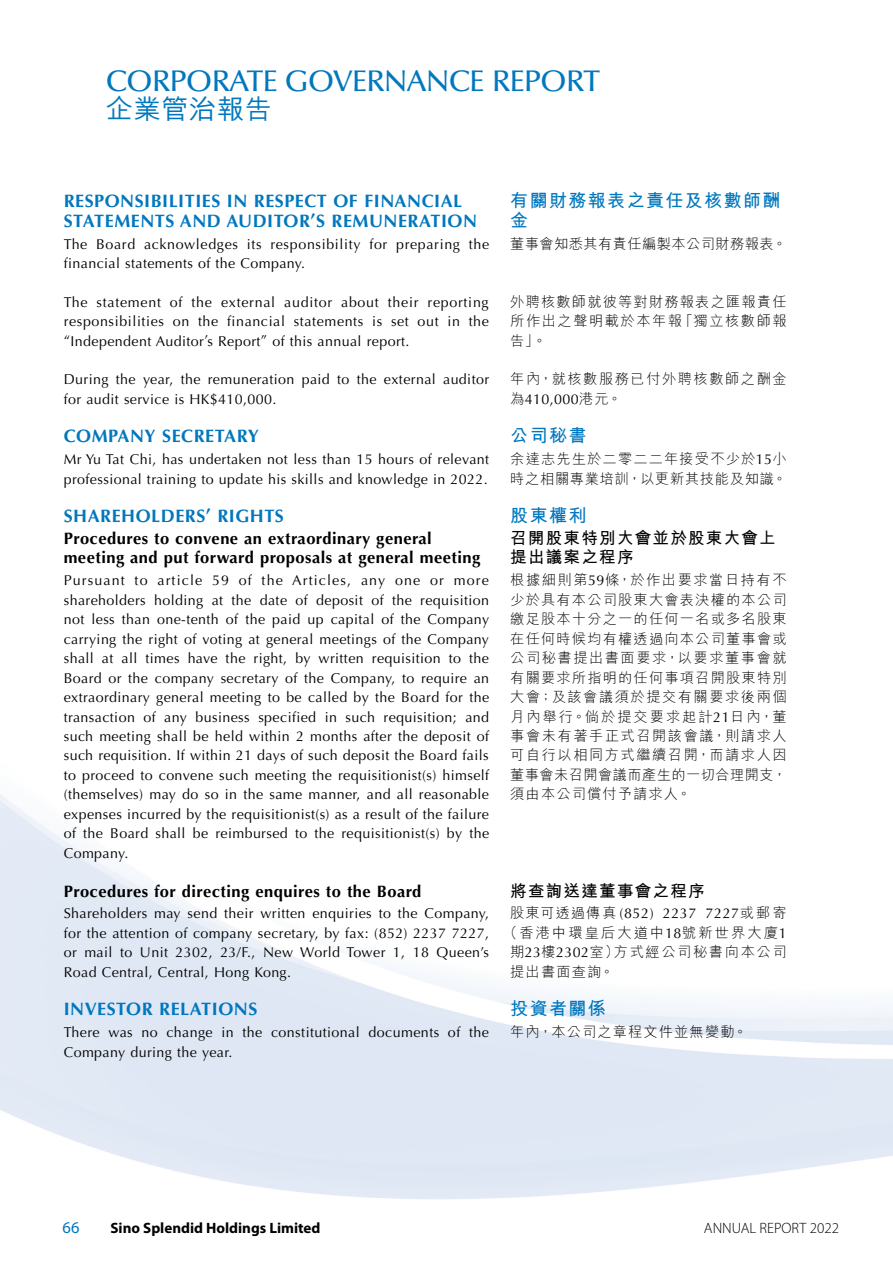
<style>
.page{position:relative;width:893px;height:1263px;background:#fff}
.page>*{position:absolute;margin:0;border:0;box-sizing:border-box;transform-origin:0 0}
.t1{font:500 30px "Optima LT Std";letter-spacing:-.025em;color:#0077be}
.t2{font:500 27px "M Hei HK";letter-spacing:.03em;color:#0077be}
.t3{font:700 18px/19.5px "Optima LT Std";letter-spacing:.03em;color:#0077be}
.t4{font:700 18px/19.5px "M Hei HK";letter-spacing:.08em;color:#0077be}
.t5{font:700 16.5px/19.5px "Optima LT Std";letter-spacing:.03em;color:#000}
.t6{font:700 16.5px/19.5px "M Hei HK";letter-spacing:.08em;color:#000}
.t7{font:16.5px "Myriad Pro";color:#0077be}
.t8{font:700 15px "Myriad Pro";color:#000}
.t9{font:300 15px "Myriad Pro";color:#000}
.t10{font:14.25px/19.5px "Optima LT Std";letter-spacing:.03em;color:#000}
.t11{font:300 14.25px/19.5px "M Hei HK";letter-spacing:.08em;color:#000;text-align:justify}
.t12{font:300 14.25px "M Hei HK";letter-spacing:.03em;color:#000}
.t13{font:300 14.25px "M Hei HK";letter-spacing:.105em;color:#000}
.s1{font-family:"M Hei HK";font-weight:300}
.s2{font-family:"Optima LT Std";font-weight:400}
</style>
<div class="page">
<h1 class="t1" style="left:106px;top:64px;width:496px">CORPORATE GOVERNANCE REPORT</h1>
<h2 class="t2" style="left:106px;top:89px;width:168px">企業管治報告</h2>
<p class="t3" style="left:64px;top:192px;width:415px">RESPONSIBILITIES IN RESPECT OF FINANCIAL<br>STATEMENTS AND AUDITOR’S REMUNERATION</p>
<p class="t10" style="left:64px;top:234px;width:427px">The Board acknowledges its responsibility for preparing the financial statements of the Company.</p>
<p class="t10" style="left:64px;top:292px;width:427px;text-align:justify">The statement of the external auditor about their reporting responsibilities on the financial statements is set out in the “Independent Auditor’s Report” of this annual report.</p>
<p class="t10" style="left:64px;top:370px;width:427px">During the year, the remuneration paid to the external auditor for audit service is HK$410,000.</p>
<p class="t3" style="left:64px;top:427px;width:197px">COMPANY SECRETARY</p>
<p class="t10" style="left:64px;top:450px;width:427px">Mr Yu Tat Chi, has undertaken not less than 15 hours of relevant professional training to update his skills and knowledge in 2022.</p>
<p class="t3" style="left:64px;top:507px;width:222px">SHAREHOLDERS’ RIGHTS</p>
<p class="t5" style="left:64px;top:529px;width:418px">Procedures to convene an extraordinary general meeting and put forward proposals at general meeting</p>
<p class="t10" style="left:64px;top:571px;width:427px;text-align:justify">Pursuant to article 59 of the Articles, any one or more shareholders holding at the date of deposit of the requisition not less than one-tenth of the paid up capital of the Company carrying the right of voting at general meetings of the Company shall at all times have the right, by written requisition to the Board or the company secretary of the Company, to require an extraordinary general meeting to be called by the Board for the transaction of any business specified in such requisition; and such meeting shall be held within 2 months after the deposit of such requisition. If within 21 days of such deposit the Board fails to proceed to convene such meeting the requisitionist(s) himself (themselves) may do so in the same manner, and all reasonable expenses incurred by the requisitionist(s) as a result of the failure of the Board shall be reimbursed to the requisitionist(s) by the Company.</p>
<p class="t5" style="left:64px;top:881px;width:359px">Procedures for directing enquires to the Board</p>
<p class="t10" style="left:64px;top:904px;width:427px;text-align:justify">Shareholders may send their written enquiries to the Company, for the attention of company secretary, by fax: (852) 2237 7227, or mail to Unit 2302, 23/F., New World Tower 1, 18 Queen’s Road Central, Central, Hong Kong.</p>
<p class="t3" style="left:64px;top:1000px;width:195px">INVESTOR RELATIONS</p>
<p class="t10" style="left:64px;top:1023px;width:427px">There was no change in the constitutional documents of the<br>Company during the year.</p>
<p class="t4" style="left:510px;top:190px;width:272px">有關財務報表之責任及核數師酬金</p>
<p class="t12" style="left:510px;top:236px;width:278px">董事會知悉其有責任編製本公司財務報表。</p>
<p class="t11" style="left:510px;top:291px;width:278px">外聘核數師就彼等對財務報表之匯報責任所作出之聲明載於本年報「獨立核數師報告」。</p>
<p class="t13" style="left:510px;top:372px;width:278px">年內，就核數服務已付外聘核數師之酬金</p>
<p class="t10" style="left:510px;top:389px;width:113px"><span class="s1">為</span>410,000<span class="s1">港元。</span></p>
<p class="t4" style="left:510px;top:425px;width:78px">公司秘書</p>
<p class="t11" style="left:510px;top:449px;width:278px">余達志先生於二零二二年接受不少於<span class="s2">15</span>小時之相關專業培訓，以更新其技能及知識。</p>
<p class="t4" style="left:510px;top:504px;width:78px">股東權利</p>
<p class="t6" style="left:510px;top:527px;width:267px">召開股東特別大會並於股東大會上提出議案之程序</p>
<p class="t11" style="left:510px;top:570px;width:278px">根據細則第<span class="s2">59</span>條，於作出要求當日持有不少於具有本公司股東大會表決權的本公司繳足股本十分之一的任何一名或多名股東在任何時候均有權透過向本公司董事會或公司秘書提出書面要求，以要求董事會就有關要求所指明的任何事項召開股東特別大會；及該會議須於提交有關要求後兩個月內舉行。倘於提交要求起計<span class="s2">21</span>日內，董事會未有著手正式召開該會議，則請求人可自行以相同方式繼續召開，而請求人因董事會未召開會議而產生的一切合理開支，須由本公司償付予請求人。</p>
<p class="t6" style="left:510px;top:879px;width:196px">將查詢送達董事會之程序</p>
<p class="t10" style="left:510px;top:904px;width:278px"><span class="s1">股東可透過傳真</span> (852) 2237 7227<span class="s1">或郵寄</span></p>
<p class="t11" style="left:510px;top:923px;width:278px;text-indent:-7px">（香港中環皇后大道中<span class="s2">18</span>號新世界大廈<span class="s2">1</span>期<span class="s2">23</span>樓<span class="s2">2302</span>室）方式經公司秘書向本公司提出書面查詢。</p>
<p class="t4" style="left:510px;top:997px;width:97px">投資者關係</p>
<p class="t11" style="left:510px;top:1022px;width:239px">年內，本公司之章程文件並無變動。</p>
<p class="t7" style="left:62px;top:1217px;width:19px">66</p>
<p class="t8" style="left:111px;top:1218px;width:211px">Sino Splendid Holdings Limited</p>
<p class="t9" style="left:704px;top:1219px;width:137px">ANNUAL REPORT 2022</p>
</div>
